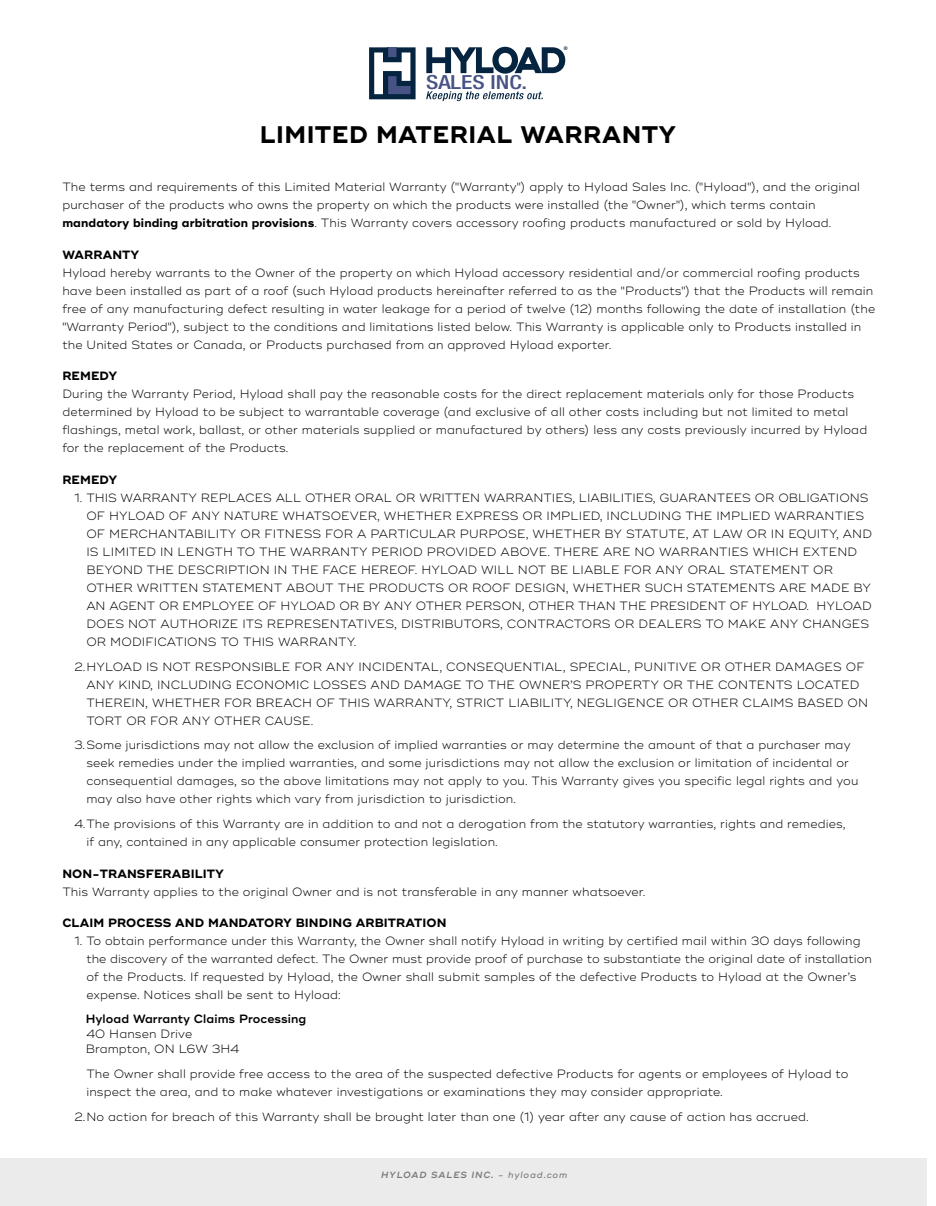
<style>
.page{position:relative;width:936px;height:1206px;background:#fff}
.page>*{position:absolute;margin:0;border:0;box-sizing:border-box;transform-origin:0 0}
.All_CAPS_Headline{font:700 24px "Ridley Grotesk";letter-spacing:.02em;color:#000}
.t1{font:500 condensed 19.5px "Helvetica Neue LT Std";color:#485385;scale:1.22 1}
.t2{font:300 12px/18px "Ridley Grotesk";letter-spacing:.01em;color:#000}
.t3{font:700 12px "Ridley Grotesk";letter-spacing:.01em;color:#000}
.t4{font:600 12px/15px "Ridley Grotesk";letter-spacing:.01em;color:#000}
.t5{font:italic 600 9px "Ridley Grotesk";letter-spacing:.1em;color:#77787b}
.t6{font:500 condensed 4.95px "Helvetica Neue LT Std";color:#042440}
.s1{font-weight:700}
.s2{font-weight:300}
.s3{font-weight:500}
</style>
<div class="page">
<div style="left:0;top:1158px;width:927px;height:48px;background:#ebebec"></div>
<svg style="left:369px;top:47px;width:47px;height:52px"></svg>
<svg style="left:426px;top:47px;width:139px;height:27px"></svg>
<svg style="left:426px;top:91px;width:117px;height:10px"></svg>
<h2 class="t1" style="left:426px;top:71px;width:84px">SALES INC.</h2>
<p class="t6" style="left:564px;top:45px;width:5px">®</p>
<p class="All_CAPS_Headline" style="left:260px;top:120px;width:418px">LIMITED MATERIAL WARRANTY</p>
<p class="t2" style="left:62px;top:178px;width:799px">The terms and requirements of this Limited Material Warranty ("Warranty") apply to Hyload Sales Inc. ("Hyload"), and the original purchaser of the products who owns the property on which the products were installed (the "Owner"), which terms contain <span class="s1">mandatory binding arbitration provisions</span>. This Warranty covers accessory roofing products manufactured or sold by Hyload.</p>
<p class="t3" style="left:62px;top:248px;width:79px">WARRANTY</p>
<p class="t2" style="left:62px;top:264px;width:814px">Hyload hereby warrants to the Owner of the property on which Hyload accessory residential and/or commercial roofing products have been installed as part of a roof (such Hyload products hereinafter referred to as the "Products") that the Products will remain free of any manufacturing defect resulting in water leakage for a period of twelve (12) months following the date of installation (the "Warranty Period"), subject to the conditions and limitations listed below. This Warranty is applicable only to Products installed in the United States or Canada, or Products purchased from an approved Hyload exporter.</p>
<p class="t3" style="left:62px;top:369px;width:57px">REMEDY</p>
<p class="t2" style="left:62px;top:385px;width:806px">During the Warranty Period, Hyload shall pay the reasonable costs for the direct replacement materials only for those Products determined by Hyload to be subject to warrantable coverage (and exclusive of all other costs including but not limited to metal flashings, metal work, ballast, or other materials supplied or manufactured by others) less any costs previously incurred by Hyload for the replacement of the Products.</p>
<p class="t3" style="left:62px;top:473px;width:57px">REMEDY</p>
<p class="t2" style="left:86px;top:489px;width:787px;text-indent:-12px">1. THIS WARRANTY REPLACES ALL OTHER ORAL OR WRITTEN WARRANTIES, LIABILITIES, GUARANTEES OR OBLIGATIONS OF HYLOAD OF ANY NATURE WHATSOEVER, WHETHER EXPRESS OR IMPLIED, INCLUDING THE IMPLIED WARRANTIES OF MERCHANTABILITY OR FITNESS FOR A PARTICULAR PURPOSE, WHETHER BY STATUTE, AT LAW OR IN EQUITY, AND IS LIMITED IN LENGTH TO THE WARRANTY PERIOD PROVIDED ABOVE. THERE ARE NO WARRANTIES WHICH EXTEND BEYOND THE DESCRIPTION IN THE FACE HEREOF. HYLOAD WILL NOT BE LIABLE FOR ANY ORAL STATEMENT OR OTHER WRITTEN STATEMENT ABOUT THE PRODUCTS OR ROOF DESIGN, WHETHER SUCH STATEMENTS ARE MADE BY AN AGENT OR EMPLOYEE OF HYLOAD OR BY ANY OTHER PERSON, OTHER THAN THE PRESIDENT OF HYLOAD. HYLOAD DOES NOT AUTHORIZE ITS REPRESENTATIVES, DISTRIBUTORS, CONTRACTORS OR DEALERS TO MAKE ANY CHANGES OR MODIFICATIONS TO THIS WARRANTY.</p>
<p class="t2" style="left:86px;top:658px;width:783px;text-indent:-12px">2.HYLOAD IS NOT RESPONSIBLE FOR ANY INCIDENTAL, CONSEQUENTIAL, SPECIAL, PUNITIVE OR OTHER DAMAGES OF ANY KIND, INCLUDING ECONOMIC LOSSES AND DAMAGE TO THE OWNER’S PROPERTY OR THE CONTENTS LOCATED THEREIN, WHETHER FOR BREACH OF THIS WARRANTY, STRICT LIABILITY, NEGLIGENCE OR OTHER CLAIMS BASED ON TORT OR FOR ANY OTHER CAUSE.</p>
<p class="t2" style="left:86px;top:736px;width:774px;text-indent:-12px">3.Some jurisdictions may not allow the exclusion of implied warranties or may determine the amount of that a purchaser may seek remedies under the implied warranties, and some jurisdictions may not allow the exclusion or limitation of incidental or consequential damages, so the above limitations may not apply to you. This Warranty gives you specific legal rights and you may also have other rights which vary from jurisdiction to jurisdiction.</p>
<p class="t2" style="left:86px;top:815px;width:761px;text-indent:-12px">4.The provisions of this Warranty are in addition to and not a derogation from the statutory warranties, rights and remedies, if any, contained in any applicable consumer protection legislation.</p>
<p class="t3" style="left:62px;top:866px;width:163px">NON-TRANSFERABILITY</p>
<p class="t2" style="left:62px;top:883px;width:585px">This Warranty applies to the original Owner and is not transferable in any manner whatsoever.</p>
<p class="t3" style="left:62px;top:916px;width:386px">CLAIM PROCESS AND MANDATORY BINDING ARBITRATION</p>
<p class="t2" style="left:86px;top:932px;width:787px;text-indent:-12px">1. To obtain performance under this Warranty, the Owner shall notify Hyload in writing by certified mail within 30 days following the discovery of the warranted defect. The Owner must provide proof of purchase to substantiate the original date of installation of the Products. If requested by Hyload, the Owner shall submit samples of the defective Products to Hyload at the Owner’s expense. Notices shall be sent to Hyload:</p>
<p class="t4" style="left:86px;top:1012px;width:222px">Hyload Warranty Claims Processing<br><span class="s2">40 Hansen Drive</span></p>
<p class="t2" style="left:86px;top:1040px;width:155px">Brampton, ON L6W 3H4</p>
<p class="t2" style="left:86px;top:1065px;width:764px">The Owner shall provide free access to the area of the suspected defective Products for agents or employees of Hyload to inspect the area, and to make whatever investigations or examinations they may consider appropriate.</p>
<p class="t2" style="left:74px;top:1108px;width:736px">2.No action for breach of this Warranty shall be brought later than one (1) year after any cause of action has accrued.</p>
<p class="t5" style="left:381px;top:1170px;width:188px">HYLOAD SALES INC. <span class="s3">- hyload.com</span></p>
</div>
